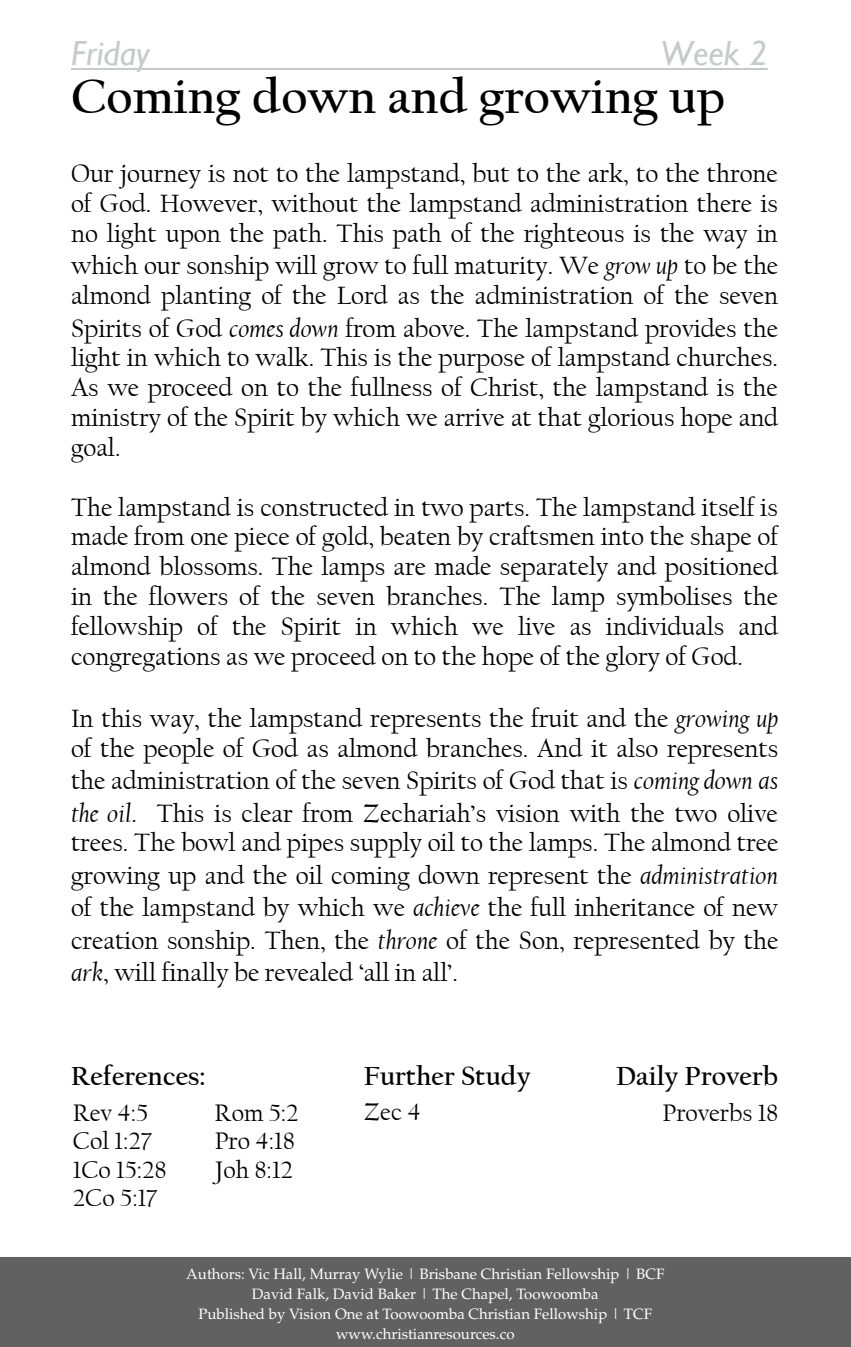
<style>
.page{position:relative;width:851px;height:1347px;background:#fff}
.page>*{position:absolute;margin:0;border:0;box-sizing:border-box;transform-origin:0 0}
.t1{font:700 50px "Californian FB";color:#000}
.t2{font:italic 35px "Gill Sans";color:#c7c9cb}
.t3{font:700 27.5px "Californian FB";color:#000}
.t4{font:26.25px/29.8px "Californian FB";color:#000;text-align:justify}
.t5{font:25px "Californian FB";color:#000}
.t6{font:15px/20px "Palatino";color:#fff;text-align:center}
.s1{font-style:italic}
</style>
<div class="page">
<svg style="left:850px;top:1257px;width:1px;height:89px"></svg>
<div style="left:1px;top:1258px;width:848px;height:87px;background:#616161"></div>
<hr style="left:71px;top:68px;width:696px;height:2px;background:#c7c9cb">
<h2 class="t2" style="left:71px;top:33px;width:80px">Friday</h2>
<h2 class="t2" style="left:660px;top:33px;width:108px">Week 2</h2>
<h1 class="t1" style="left:71px;top:68px;width:655px">Coming down and growing up</h1>
<p class="t4" style="left:71px;top:159px;width:708px">Our journey is not to the lampstand, but to the ark, to the throne of God. However, without the lampstand administration there is no light upon the path. This path of the righteous is the way in</p>
<p class="t4" style="left:71px;top:251px;width:708px">which our sonship will grow to full maturity. We <span class="s1">grow up</span> to be the almond planting of the Lord as the administration of the seven</p>
<p class="t4" style="left:71px;top:313px;width:708px">Spirits of God <span class="s1">comes down</span> from above. The lampstand provides the light in which to walk. This is the purpose of lampstand churches.<br>As we proceed on to the fullness of Christ, the lampstand is the ministry of the Spirit by which we arrive at that glorious hope and goal.</p>
<p class="t4" style="left:71px;top:492px;width:708px">The lampstand is constructed in two parts. The lampstand itself is made from one piece of gold, beaten by craftsmen into the shape of almond blossoms. The lamps are made separately and positioned in the flowers of the seven branches. The lamp symbolises the fellowship of the Spirit in which we live as individuals and congregations as we proceed on to the hope of the glory of God.</p>
<p class="t4" style="left:71px;top:704px;width:708px">In this way, the lampstand represents the fruit and the <span class="s1">growing up </span>of the people of God as almond branches. And it also represents</p>
<p class="t4" style="left:71px;top:764px;width:708px;line-height:32.5px">the administration of the seven Spirits of God that is <span class="s1">coming down as the oil</span>. This is clear from Zechariah’s vision with the two olive</p>
<p class="t4" style="left:71px;top:827px;width:708px;line-height:32.5px">trees. The bowl and pipes supply oil to the lamps. The almond tree growing up and the oil coming down represent the <span class="s1">administration </span>of the lampstand by which we <span class="s1">achieve</span> the full inheritance of new creation sonship. Then, the <span class="s1">throne</span> of the Son, represented by the <span class="s1">ark</span>, will finally be revealed ‘all in all’.</p>
<p class="t3" style="left:364px;top:1060px;width:168px">Further Study</p>
<p class="t3" style="left:71px;top:1060px;width:136px">References:</p>
<p class="t3" style="left:616px;top:1060px;width:163px">Daily Proverb</p>
<p class="t5" style="left:73px;top:1098px;width:77px">Rev 4:5</p>
<p class="t5" style="left:214px;top:1098px;width:86px">Rom 5:2</p>
<p class="t5" style="left:73px;top:1127px;width:81px">Col 1:27</p>
<p class="t5" style="left:215px;top:1127px;width:82px">Pro 4:18</p>
<p class="t5" style="left:73px;top:1155px;width:95px">1Co 15:28</p>
<p class="t5" style="left:215px;top:1155px;width:80px">Joh 8:12</p>
<p class="t5" style="left:73px;top:1183px;width:86px">2Co 5:17</p>
<p class="t5" style="left:364px;top:1098px;width:58px">Zec 4</p>
<p class="t5" style="left:662px;top:1099px;width:117px">Proverbs 18</p>
<p class="t6" style="left:186px;top:1263px;width:479px">Authors: Vic Hall, Murray Wylie | Brisbane Christian Fellowship | BCF David Falk, David Baker | The Chapel, Toowoomba<br>Published by Vision One at Toowoomba Christian Fellowship | TCF www.christianresources.co</p>
</div>
